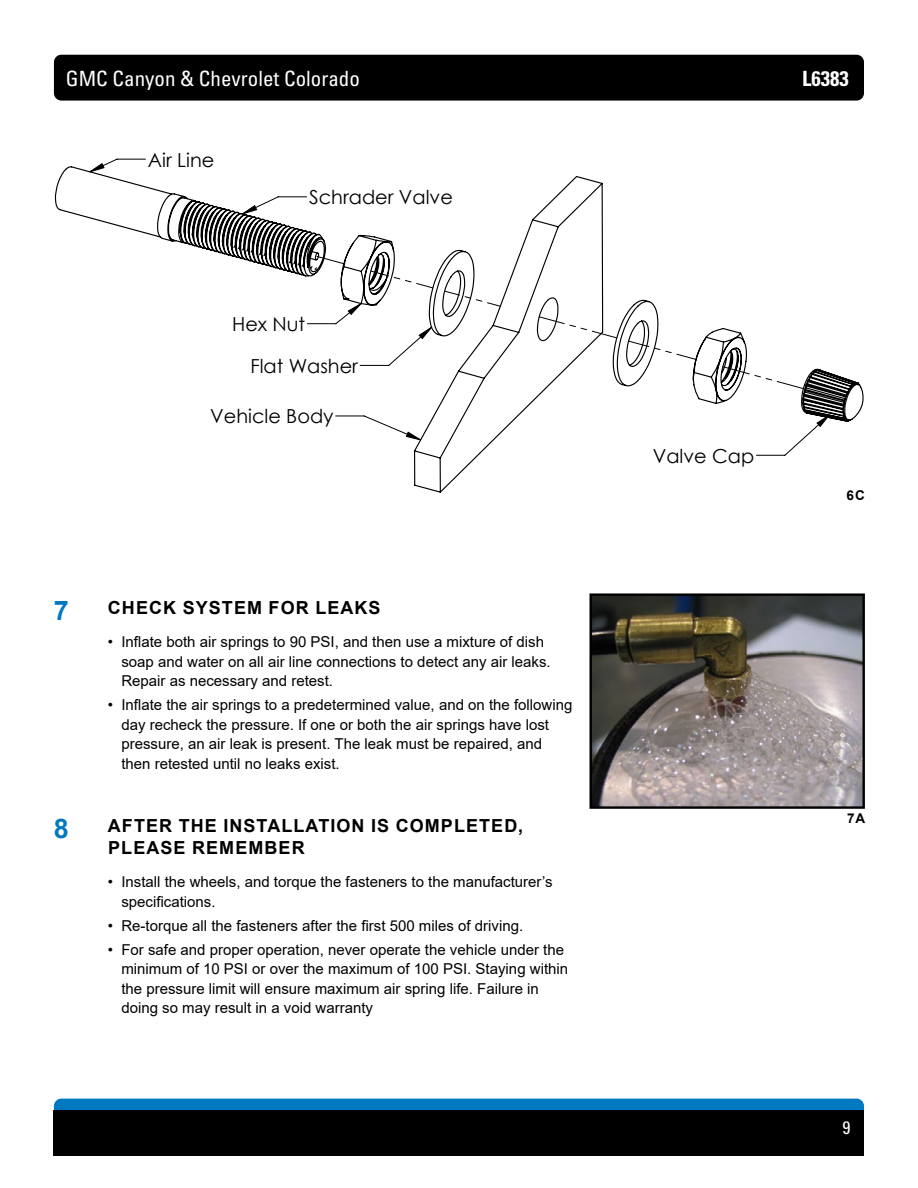
<style>
.page{position:relative;width:918px;height:1188px;background:#fff}
.page>*{position:absolute;margin:0;border:0;box-sizing:border-box;transform-origin:0 0}
.t1{font:700 27px "Arial";color:#0079c1}
.t2{font:condensed 21px "Univers LT Std";color:#fff}
.t3{font:700 condensed 21px "Univers LT Std";color:#fff}
.t4{font:19.35px/41.8px "Century Gothic";color:#000}
.t5{font:700 18px/22.5px "Arial";letter-spacing:.06em;color:#000}
.t6{font:condensed 18px "Univers LT Std";color:#fff}
.t7{font:15px/19.5px "Arial";color:#000}
.t8{font:14.55px "Century Gothic";color:#000}
.t9{font:700 13.5px "Arial";color:#000}
</style>
<div class="page">
<div style="left:54px;top:55px;width:810px;height:46px;background:#000;border-radius:7px"></div>
<div style="left:54px;top:1099px;width:810px;height:45px;background:#0079c1;border-radius:7px"></div>
<div style="left:54px;top:1110px;width:810px;height:46px;background:#000"></div>
<img style="left:592px;top:596px;width:270px;height:210px">
<div style="left:589px;top:593px;width:276px;height:216px;border:2px solid #000"></div>
<hr style="left:20px;top:114px;width:860px;height:1px;background:#000">
<hr style="left:20px;top:114px;width:1px;height:383px;background:#000">
<hr style="left:20px;top:883px;width:860px;height:1px;background:#000">
<hr style="left:917px;top:114px;width:1px;height:383px;background:#000">
<hr style="left:563px;top:765px;width:317px;height:1px;background:#000">
<hr style="left:563px;top:849px;width:119px;height:1px;background:#000">
<hr style="left:809px;top:849px;width:71px;height:1px;background:#000">
<hr style="left:563px;top:797px;width:317px;height:1px;background:#000">
<hr style="left:563px;top:728px;width:317px;height:1px;background:#000">
<hr style="left:563px;top:747px;width:317px;height:1px;background:#000">
<hr style="left:563px;top:861px;width:119px;height:1px;background:#000">
<hr style="left:563px;top:815px;width:317px;height:1px;background:#000">
<svg style="left:54px;top:165px;width:810px;height:328px"></svg>
<svg style="left:316px;top:255px;width:29px;height:10px"></svg>
<svg style="left:370px;top:270px;width:64px;height:19px"></svg>
<svg style="left:444px;top:290px;width:57px;height:17px"></svg>
<svg style="left:538px;top:316px;width:80px;height:23px"></svg>
<svg style="left:628px;top:340px;width:69px;height:20px"></svg>
<svg style="left:722px;top:366px;width:82px;height:24px"></svg>
<h2 class="t2" style="left:66px;top:65px;width:295px">GMC Canyon &amp; Chevrolet Colorado</h2>
<h2 class="t3" style="left:802px;top:65px;width:48px">L6383</h2>
<p class="t4" style="left:148px;top:138px;width:68px">Air Line</p>
<p class="t4" style="left:309px;top:176px;width:145px">Schrader Valve</p>
<p class="t4" style="left:250px;top:303px;width:109px;text-indent:-18px">Hex Nut<br>Flat Washer</p>
<p class="t4" style="left:210px;top:395px;width:125px">Vehicle Body</p>
<h1 class="t1" style="left:54px;top:592px;width:17px">7</h1>
<p class="t5" style="left:108px;top:597px;width:274px">CHECK SYSTEM FOR LEAKS</p>
<p class="t7" style="left:121px;top:632px;width:431px;text-indent:-14px">• Inflate both air springs to 90 PSI, and then use a mixture of dish soap and water on all air line connections to detect any air leaks.<br>Repair as necessary and retest.</p>
<p class="t7" style="left:121px;top:695px;width:453px;text-indent:-14px">• Inflate the air springs to a predetermined value, and on the following day recheck the pressure. If one or both the air springs have lost pressure, an air leak is present. The leak must be repaired, and then retested until no leaks exist.</p>
<h1 class="t1" style="left:54px;top:809px;width:17px">8</h1>
<p class="t5" style="left:108px;top:814px;width:417px">AFTER THE INSTALLATION IS COMPLETED,<br>PLEASE REMEMBER</p>
<p class="t7" style="left:121px;top:872px;width:433px;text-indent:-14px">• Install the wheels, and torque the fasteners to the manufacturer’s specifications.</p>
<p class="t7" style="left:108px;top:915px;width:417px">• Re-torque all the fasteners after the first 500 miles of driving.</p>
<p class="t7" style="left:121px;top:939px;width:448px;text-indent:-14px">• For safe and proper operation, never operate the vehicle under the minimum of 10 PSI or over the maximum of 100 PSI. Staying within the pressure limit will ensure maximum air spring life. Failure in doing so may result in a void warranty</p>
<p class="t8" style="left:145px;top:884px;width:10px">2</p>
<p class="t8" style="left:293px;top:884px;width:10px">3</p>
<p class="t4" style="left:653px;top:434px;width:103px">Valve Cap</p>
<p class="t9" style="left:847px;top:486px;width:20px">6C</p>
<p class="t9" style="left:847px;top:809px;width:20px">7A</p>
<p class="t6" style="left:843px;top:1116px;width:9px">9</p>
</div>
